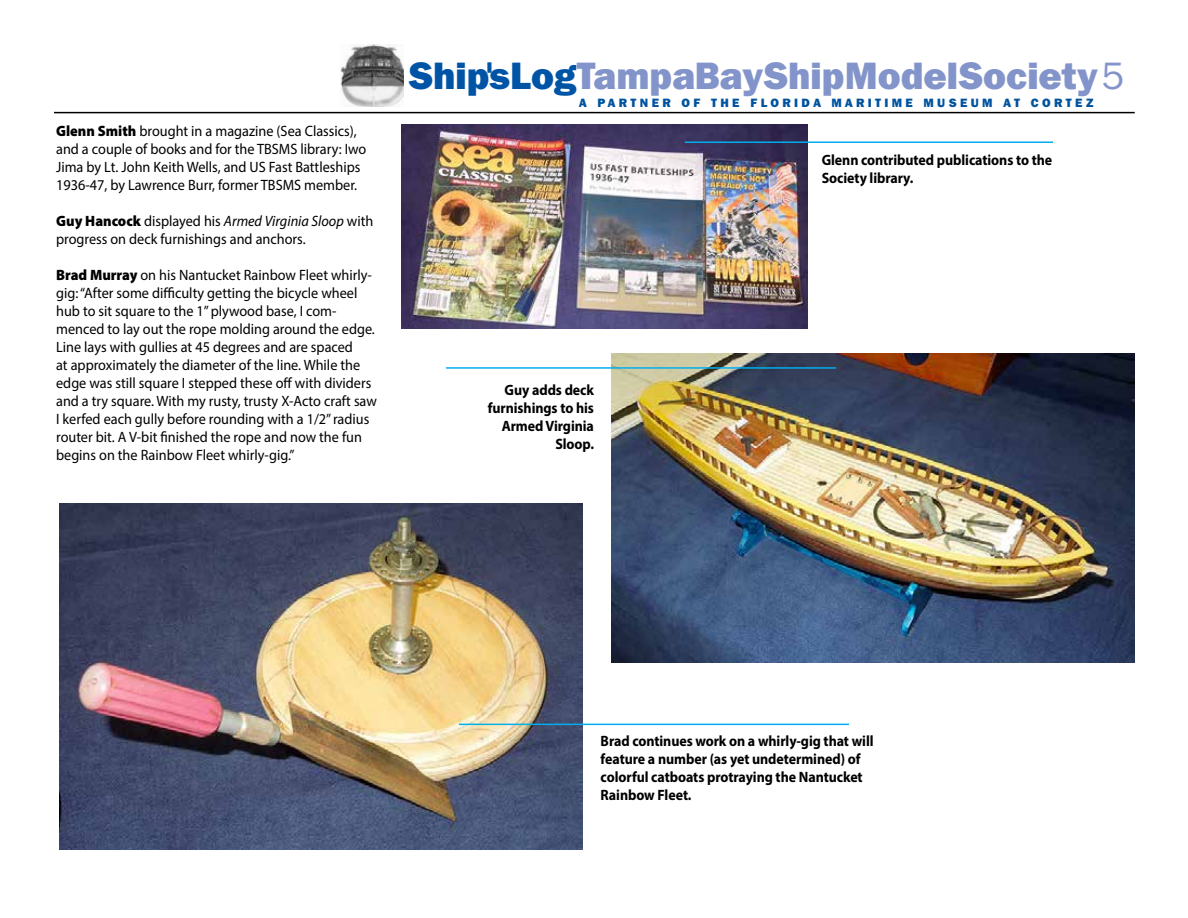
<style>
.page{position:relative;width:1188px;height:918px;background:#fff}
.page>*{position:absolute;margin:0;border:0;box-sizing:border-box;transform-origin:0 0}
.t1{font:800 37.95px "Franklin Gothic IT Cby BT";color:#8394ca}
.t2{font:15px/18px "Myriad Pro";color:#000;scale:.95 1}
.t3{font:700 15px/18px "Myriad Pro";letter-spacing:-.005em;color:#000;scale:.93 1}
.t4{font:800 12px "Franklin Gothic IT Cby BT";letter-spacing:.28em;color:#00539f}
.s1{font-weight:900}
.s2{font-style:italic}
.s3{color:#0054a6}
.s4{font-weight:400}
</style>
<div class="page">
<hr style="left:54px;top:112px;width:1081px;height:1px;background:#000">
<img style="left:340px;top:45px;width:64px;height:61px">
<img style="left:611px;top:353px;width:523px;height:310px">
<img style="left:402px;top:125px;width:406px;height:203px">
<img style="left:59px;top:503px;width:523px;height:347px">
<hr style="left:685px;top:141px;width:368px;height:2px;background:#00aeef">
<hr style="left:446px;top:367px;width:390px;height:2px;background:#00aeef">
<hr style="left:459px;top:724px;width:390px;height:1px;background:#00aeef">
<p class="t2" style="left:56px;top:122px;width:328px"><span class="s1">Glenn Smith</span> brought in a magazine (Sea Classics), and a couple of books and for the TBSMS library: Iwo Jima by Lt. John Keith Wells, and US Fast Battleships 1936-47, by Lawrence Burr, former TBSMS member.</p>
<p class="t2" style="left:56px;top:212px;width:335px"><span class="s1">Guy Hancock</span> displayed his <span class="s2">Armed Virginia Sloop</span> with progress on deck furnishings and anchors.</p>
<p class="t2" style="left:56px;top:266px;width:339px"><span class="s1">Brad Murray</span> on his Nantucket Rainbow Fleet whirly&shy;gig: “After some difficulty getting the bicycle wheel hub to sit square to the 1” plywood base, I com&shy;menced to lay out the rope molding around the edge.<br>Line lays with gullies at 45 degrees and are spaced<br>at approximately the diameter of the line. While the edge was still square I stepped these off with dividers and a try square. With my rusty, trusty X-Acto craft saw I kerfed each gully before rounding with a 1/2” radius router bit. A V-bit finished the rope and now the fun begins on the Rainbow Fleet whirly-gig.”</p>
<h1 class="t1" style="left:408px;top:52px;width:717px"><span class="s3">Ship'sLog</span>TampaBayShipModelSociety<span class="s4">5</span></h1>
<p class="t4" style="left:579px;top:95px;width:516px">A PARTNER OF THE FLORIDA MARITIME MUSEUM AT CORTEZ</p>
<p class="t3" style="left:488px;top:380px;width:116px;text-align:right">Guy adds deck furnishings to his<br>Armed Virginia<br>Sloop.</p>
<p class="t3" style="left:822px;top:151px;width:250px">Glenn contributed publications to the<br>Society library.</p>
<p class="t3" style="left:601px;top:731px;width:295px">Brad continues work on a whirly-gig that will feature a number (as yet undetermined) of colorful catboats protraying the Nantucket Rainbow Fleet.</p>
</div>
